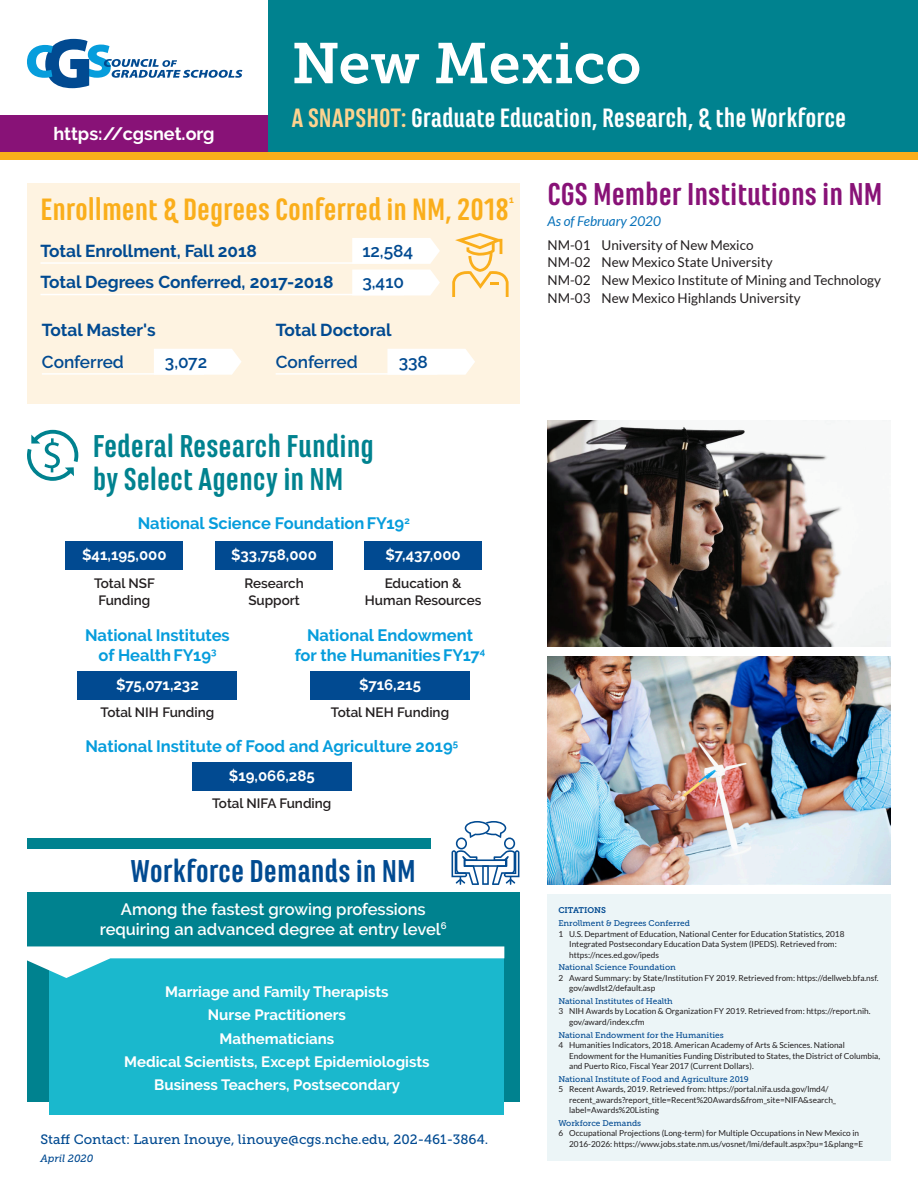
<style>
.page{position:relative;width:918px;height:1188px;background:#fff}
.page>*{position:absolute;margin:0;border:0;box-sizing:border-box;transform-origin:0 0}
.state-page_title{font:57px "Museo Slab 700";color:#fff}
.subhead-Marian_resea{font:700 33px/33px "Marianina FY";color:#00828f}
.subhead-Marian_membe{font:700 33px "Marianina FY";color:#881277}
.subhead-Marian_deman{font:700 33px "Marianina FY";color:#014a91}
.subhead-Marian_enrol{font:700 32.25px "Marianina FY";color:#faae1b}
.state-page_subhead{font:700 27.75px "Marianina FY";color:#fff}
.t1{font:700 18px "Raleway";color:#fff}
.enrollment-number_ta{font:700 17.25px "Raleway";color:#014a91}
.enrollment-number_ta-2{font:600 17.25px "Raleway";color:#014a91}
.subhead-small_RALEWA{font:700 16.5px/19.8px "Raleway";color:#069ddc;text-align:center}
.subhead-workforce_de{font:600 16.5px/19.8px "Raleway";color:#fff;text-align:center}
.text-work_demands_wh{font:700 15px "Raleway";color:#fff}
.numbers-fed_research{font:700 15px "Raleway";color:#fff}
.institutions_by_dist{font:13.5px "Lato";color:#231f20}
.text-fed_research-bl{font:600 13.5px/16.2px "Raleway";color:#231f20;text-align:center}
.t2{font:13.5px "Museo Slab 500";color:#014a91}
.Institutions-_as_of{font:italic 13.5px "Lato";color:#0872ba}
.t3{font:italic 10.5px "Museo Slab 500";color:#014a91}
.subhead-Marian_enrol-2{font:700 9.6px "Raleway";color:#faae1b}
.citations-indent{font:8.25px/10.5px "Lato";color:#231f20}
.citations-subhead{font:8.25px "Museo Slab 500";color:#014a91}
.citations-subhead-2{font:8.25px "Museo Slab 700";letter-spacing:-.005em;color:#014a91}
.s1{color:#fed38f}
</style>
<div class="page">
<div style="left:0;top:115px;width:269px;height:39px;background:#881277"></div>
<div style="left:0;top:152px;width:918px;height:7px;background:#faae1b"></div>
<div style="left:268px;top:0;width:650px;height:152px;background:#00828f"></div>
<svg style="left:27px;top:39px;width:215px;height:49px"></svg>
<div style="left:548px;top:895px;width:343px;height:266px;background:#ecf5f7"></div>
<div style="left:27px;top:838px;width:492px;height:264px;background:#00828f"></div>
<div style="left:27px;top:183px;width:492px;height:221px;background:#fef3e1"></div>
<div style="left:352px;top:238px;width:88px;height:26px;background:#fff"></div>
<div style="left:352px;top:270px;width:88px;height:25px;background:#fff"></div>
<svg style="left:387px;top:349px;width:88px;height:26px;background:#fefefd"></svg>
<div style="left:154px;top:349px;width:87px;height:26px;background:#fff"></div>
<hr style="left:40px;top:262px;width:364px;height:2px;background:#fff">
<hr style="left:40px;top:294px;width:364px;height:1px;background:#fff">
<hr style="left:42px;top:373px;width:162px;height:2px;background:#fff">
<svg style="left:452px;top:233px;width:57px;height:64px"></svg>
<div style="left:66px;top:542px;width:117px;height:28px;background:#014a91"></div>
<div style="left:78px;top:671px;width:159px;height:29px;background:#014a91"></div>
<div style="left:192px;top:762px;width:159px;height:29px;background:#014a91"></div>
<div style="left:215px;top:542px;width:118px;height:28px;background:#014a91"></div>
<div style="left:310px;top:671px;width:160px;height:29px;background:#014a91"></div>
<div style="left:364px;top:542px;width:118px;height:28px;background:#014a91"></div>
<svg style="left:27px;top:430px;width:51px;height:51px"></svg>
<div style="left:50px;top:949px;width:454px;height:166px;background:#1ab8cd"></div>
<div style="left:23px;top:849px;width:501px;height:42px;background:#fff"></div>
<svg style="left:27px;top:946px;width:477px;height:32px"></svg>
<div style="left:431px;top:829px;width:91px;height:60px;background:#fff"></div>
<svg style="left:452px;top:821px;width:67px;height:64px"></svg>
<hr style="left:276px;top:373px;width:161px;height:2px;background:#fff">
<img style="left:548px;top:420px;width:343px;height:227px">
<img style="left:548px;top:656px;width:343px;height:229px">
<h3 class="t1" style="left:53px;top:123px;width:163px">https://cgsnet.org</h3>
<p class="state-page_title" style="left:292px;top:31px;width:351px">New Mexico</p>
<p class="state-page_subhead" style="left:292px;top:103px;width:556px"><span class="s1">A SNAPSHOT:</span> Graduate Education, Research, &amp; the Workforce</p>
<p class="subhead-Marian_enrol" style="left:41px;top:192px;width:470px">Enrollment &amp; Degrees Conferred in NM, 2018</p>
<p class="subhead-Marian_enrol-2" style="left:509px;top:194px;width:6px">1</p>
<p class="enrollment-number_ta" style="left:40px;top:241px;width:218px">Total Enrollment, Fall 2018</p>
<p class="enrollment-number_ta-2" style="left:362px;top:241px;width:53px">12,584</p>
<p class="enrollment-number_ta" style="left:40px;top:272px;width:295px">Total Degrees Conferred, 2017-2018</p>
<p class="enrollment-number_ta-2" style="left:362px;top:272px;width:43px">3,410</p>
<p class="enrollment-number_ta" style="left:42px;top:320px;width:115px">Total Master's</p>
<p class="enrollment-number_ta-2" style="left:42px;top:352px;width:84px">Conferred</p>
<p class="enrollment-number_ta-2" style="left:165px;top:352px;width:44px">3,072</p>
<p class="enrollment-number_ta" style="left:276px;top:320px;width:117px">Total Doctoral</p>
<p class="enrollment-number_ta-2" style="left:276px;top:352px;width:84px">Conferred</p>
<p class="enrollment-number_ta-2" style="left:399px;top:352px;width:31px">338</p>
<p class="subhead-Marian_resea" style="left:93px;top:430px;width:283px">Federal Research Funding by Select Agency in NM</p>
<p class="subhead-small_RALEWA" style="left:138px;top:514px;width:274px">National Science FoundationFY19<sup>2</sup></p>
<p class="numbers-fed_research" style="left:82px;top:546px;width:86px">$41,195,000</p>
<p class="text-fed_research-bl" style="left:94px;top:576px;width:62px">Total NSF</p>
<p class="text-fed_research-bl" style="left:98px;top:592px;width:54px">Funding</p>
<p class="numbers-fed_research" style="left:231px;top:546px;width:87px">$33,758,000</p>
<p class="text-fed_research-bl" style="left:244px;top:576px;width:61px">Research</p>
<p class="text-fed_research-bl" style="left:248px;top:592px;width:53px">Support</p>
<p class="numbers-fed_research" style="left:386px;top:546px;width:77px">$7,437,000</p>
<p class="text-fed_research-bl" style="left:365px;top:576px;width:118px">Education &amp;<br>Human Resources</p>
<p class="subhead-small_RALEWA" style="left:85px;top:625px;width:146px">National Institutes of HealthFY19<sup>3</sup></p>
<p class="subhead-small_RALEWA" style="left:295px;top:625px;width:192px">National Endowment for the HumanitiesFY17<sup>4</sup></p>
<p class="numbers-fed_research" style="left:116px;top:676px;width:84px">$75,071,232</p>
<p class="numbers-fed_research" style="left:359px;top:676px;width:63px">$716,215</p>
<p class="text-fed_research-bl" style="left:101px;top:704px;width:115px">Total NIH Funding</p>
<p class="text-fed_research-bl" style="left:331px;top:704px;width:120px">Total NEH Funding</p>
<p class="subhead-small_RALEWA" style="left:85px;top:736px;width:374px">National Institute of Food and Agriculture 2019<sup>5</sup></p>
<p class="numbers-fed_research" style="left:229px;top:767px;width:87px">$19,066,285</p>
<p class="text-fed_research-bl" style="left:212px;top:795px;width:121px">Total NIFA Funding</p>
<p class="subhead-Marian_deman" style="left:131px;top:853px;width:287px">Workforce Demands in NM</p>
<p class="subhead-workforce_de" style="left:100px;top:899px;width:348px">Among the fastest growing professions requiring an advanced degree at entry level<sup>6</sup></p>
<p class="text-work_demands_wh" style="left:165px;top:983px;width:225px">Marriage and Family Therapists</p>
<p class="text-work_demands_wh" style="left:208px;top:1006px;width:140px">Nurse Practitioners</p>
<p class="text-work_demands_wh" style="left:220px;top:1030px;width:116px">Mathematicians</p>
<p class="text-work_demands_wh" style="left:124px;top:1053px;width:307px">Medical Scientists, Except Epidemiologists</p>
<p class="text-work_demands_wh" style="left:154px;top:1077px;width:247px">Business Teachers, Postsecondary</p>
<h3 class="t2" style="left:40px;top:1132px;width:449px">Staff Contact: Lauren Inouye, linouye@cgs.nche.edu, 202-461-3864.</h3>
<p class="t3" style="left:40px;top:1152px;width:54px">April 2020</p>
<p class="subhead-Marian_membe" style="left:548px;top:176px;width:336px">CGS Member Institutions in NM</p>
<p class="Institutions-_as_of" style="left:548px;top:214px;width:115px">As of February 2020</p>
<p class="institutions_by_dist" style="left:548px;top:237px;width:207px">NM-01 University of New Mexico</p>
<p class="institutions_by_dist" style="left:548px;top:255px;width:227px">NM-02 New Mexico State University</p>
<p class="institutions_by_dist" style="left:548px;top:273px;width:335px">NM-02 New Mexico Institute of Mining and Technology</p>
<p class="institutions_by_dist" style="left:548px;top:290px;width:255px">NM-03 New Mexico Highlands University</p>
<p class="citations-subhead-2" style="left:558px;top:906px;width:49px">CITATIONS</p>
<p class="citations-subhead" style="left:558px;top:919px;width:133px">Enrollment &amp; Degrees Conferred</p>
<p class="citations-indent" style="left:569px;top:928px;width:277px;text-indent:-11px">1 U.S. Department of Education, National Center for Education Statistics, 2018<br>Integrated Postsecondary Education Data System (IPEDS). Retrieved from: https://nces.ed.gov/ipeds</p>
<p class="citations-subhead" style="left:558px;top:963px;width:119px">National Science Foundation</p>
<p class="citations-indent" style="left:569px;top:972px;width:311px;text-indent:-11px">2 Award Summary: by State/Institution FY 2019. Retrieved from: https://dellweb.bfa.nsf. gov/awdlst2/default.asp</p>
<p class="citations-subhead" style="left:558px;top:996px;width:116px">National Institutes of Health</p>
<p class="citations-indent" style="left:569px;top:1006px;width:303px;text-indent:-11px">3 NIH Awards by Location &amp; Organization FY 2019. Retrieved from: https://report.nih. gov/award/index.cfm</p>
<p class="citations-subhead" style="left:558px;top:1030px;width:167px">National Endowment for the Humanities</p>
<p class="citations-indent" style="left:569px;top:1040px;width:313px;text-indent:-11px">4 Humanities Indicators, 2018. American Academy of Arts &amp; Sciences. National<br>Endowment for the Humanities Funding Distributed to States, the District of Columbia, and Puerto Rico, Fiscal Year 2017 (Current Dollars).</p>
<p class="citations-subhead" style="left:558px;top:1074px;width:192px">National Institute of Food and Agriculture 2019</p>
<p class="citations-indent" style="left:569px;top:1084px;width:269px;text-indent:-11px">5 Recent Awards, 2019. Retrieved from: https://portal.nifa.usda.gov/lmd4/ recent_awards?report_title=Recent%20Awards&amp;from_site=NIFA&amp;search_ label=Awards%20Listing</p>
<p class="citations-subhead" style="left:558px;top:1118px;width:84px">Workforce Demands</p>
<p class="citations-indent" style="left:569px;top:1128px;width:296px;text-indent:-11px">6 Occupational Projections (Long-term) for Multiple Occupations in New Mexico in<br>2016-2026: https://www.jobs.state.nm.us/vosnet/lmi/default.aspx?pu=1&amp;plang=E</p>
</div>
